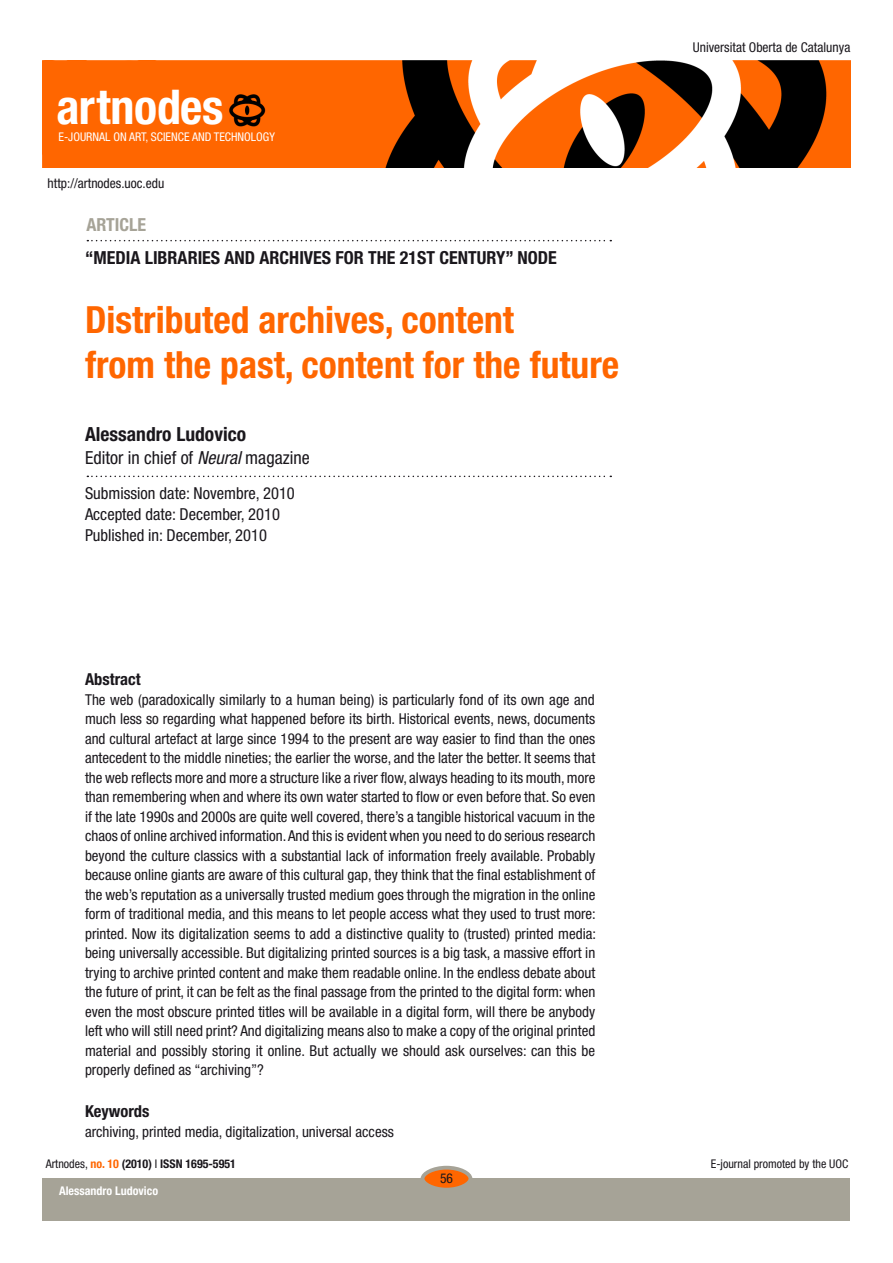
<style>
.page{position:relative;width:893px;height:1263px;background:#fff}
.page>*{position:absolute;margin:0;border:0;box-sizing:border-box;transform-origin:0 0}
.t1{font:700 condensed 48px "Helvetica Neue LT Std";color:#fff}
.t2{font:700 condensed 37.5px/45px "Helvetica Neue LT Std";color:#f60}
.t3{font:700 condensed 19.5px "Helvetica Neue LT Std";color:#1a171c}
.t4{font:700 condensed 18px "Helvetica Neue LT Std";color:#1a171c}
.t5{font:condensed 18px "Helvetica Neue LT Std";color:#1a171c}
.t6{font:700 condensed 18px "Helvetica Neue LT Std";color:#a6a397}
.t7{font:condensed 16.5px "Helvetica Neue LT Std";color:#1a171c}
.t8{font:700 condensed 16.5px "Helvetica Neue LT Std";color:#1a171c}
.t9{font:condensed 15px/19.5px "Helvetica Neue LT Std";color:#1a171c;text-align:justify}
.t10{font:condensed 13.5px "Helvetica Neue LT Std";color:#1a171c}
.t11{font:condensed 12px "Helvetica Neue LT Std";color:#fff}
.t12{font:700 condensed 12px "Helvetica Neue LT Std";color:#1a171c}
.t13{font:condensed 12px "Helvetica Neue LT Std";color:#1a171c}
.t14{font:700 condensed 12px "Helvetica Neue LT Std";color:#fff}
.s1{font-style:italic}
.s2{font-weight:400}
.s3{color:#f60}
</style>
<div class="page">
<div style="left:43px;top:1178px;width:807px;height:42px;background:#a6a397"></div>
<div style="left:422px;top:1168px;width:48px;height:21px;background:#f60;border-radius:50%"></div>
<div style="left:421px;top:1166px;width:51px;height:25px;border:4px solid #a6a397;border-radius:50%"></div>
<img style="left:43px;top:61px;width:807px;height:106px">
<svg style="left:87px;top:240px;width:524px;height:1px"></svg>
<svg style="left:87px;top:476px;width:524px;height:1px"></svg>
<p class="t1" style="left:56px;top:77px;width:169px">artnodes</p>
<p class="t11" style="left:58px;top:129px;width:218px">E-JOURNAL ON ART, SCIENCE AND TECHNOLOGY</p>
<p class="t10" style="left:48px;top:176px;width:118px">http://artnodes.uoc.edu</p>
<p class="t6" style="left:87px;top:214px;width:61px">Article</p>
<p class="t4" style="left:85px;top:246px;width:151px">“Media Libraries and</p>
<p class="t4" style="left:260px;top:246px;width:299px">Archives for the 21st Century” Node</p>
<p class="t2" style="left:85px;top:296px;width:536px">Distributed archives, content<br>from the past, content for the future</p>
<p class="t3" style="left:85px;top:422px;width:163px">Alessandro Ludovico</p>
<p class="t5" style="left:85px;top:447px;width:226px">Editor in chief of <span class="s1">Neural</span> magazine</p>
<p class="t7" style="left:85px;top:483px;width:211px">Submission date: Novembre, 2010</p>
<p class="t7" style="left:85px;top:504px;width:196px">Accepted date: December, 2010</p>
<p class="t7" style="left:85px;top:525px;width:183px">Published in: December, 2010</p>
<p class="t8" style="left:85px;top:669px;width:57px">Abstract</p>
<p class="t9" style="left:85px;top:690px;width:513px">The web (paradoxically similarly to a human being) is particularly fond of its own age and much less so regarding what happened before its birth. Historical events, news, documents and cultural artefact at large since 1994 to the present are way easier to find than the ones antecedent to the middle nineties; the earlier the worse, and the later the better. It seems that the web reflects more and more a structure like a river flow, always heading to its mouth, more than remembering when and where its own water started to flow or even before that. So even if the late 1990s and 2000s are quite well covered, there’s a tangible historical vacuum in the chaos of online archived information. And this is evident when you need to do serious research beyond the culture classics with a substantial lack of information freely available. Probably because online giants are aware of this cultural gap, they think that the final establishment of the web’s reputation as a universally trusted medium goes through the migration in the online form of traditional media, and this means to let people access what they used to trust more: printed. Now its digitalization seems to add a distinctive quality to (trusted) printed media: being universally accessible. But digitalizing printed sources is a big task, a massive effort in trying to archive printed content and make them readable online. In the endless debate about the future of print, it can be felt as the final passage from the printed to the digital form: when even the most obscure printed titles will be available in a digital form, will there be anybody left who will still need print? And digitalizing means also to make a copy of the original printed material and possibly storing it online. But actually we should ask ourselves: can this be properly defined as “archiving”?</p>
<p class="t8" style="left:85px;top:1101px;width:66px">Keywords</p>
<p class="t9" style="left:85px;top:1122px;width:310px">archiving, printed media, digitalization, universal access</p>
<p class="t10" style="left:693px;top:40px;width:159px">Universitat Oberta de Catalunya</p>
<p class="t12" style="left:46px;top:1157px;width:192px"><span class="s2">Artnodes,</span> <span class="s3">no. 10</span> (2010) <span class="s2">I</span> ISSN 1695-5951</p>
<p class="t13" style="left:711px;top:1157px;width:139px">E-journal promoted by the UOC</p>
<p class="t14" style="left:59px;top:1183px;width:101px">Alessandro Ludovico</p>
<p class="t10" style="left:440px;top:1171px;width:14px">56</p>
</div>
